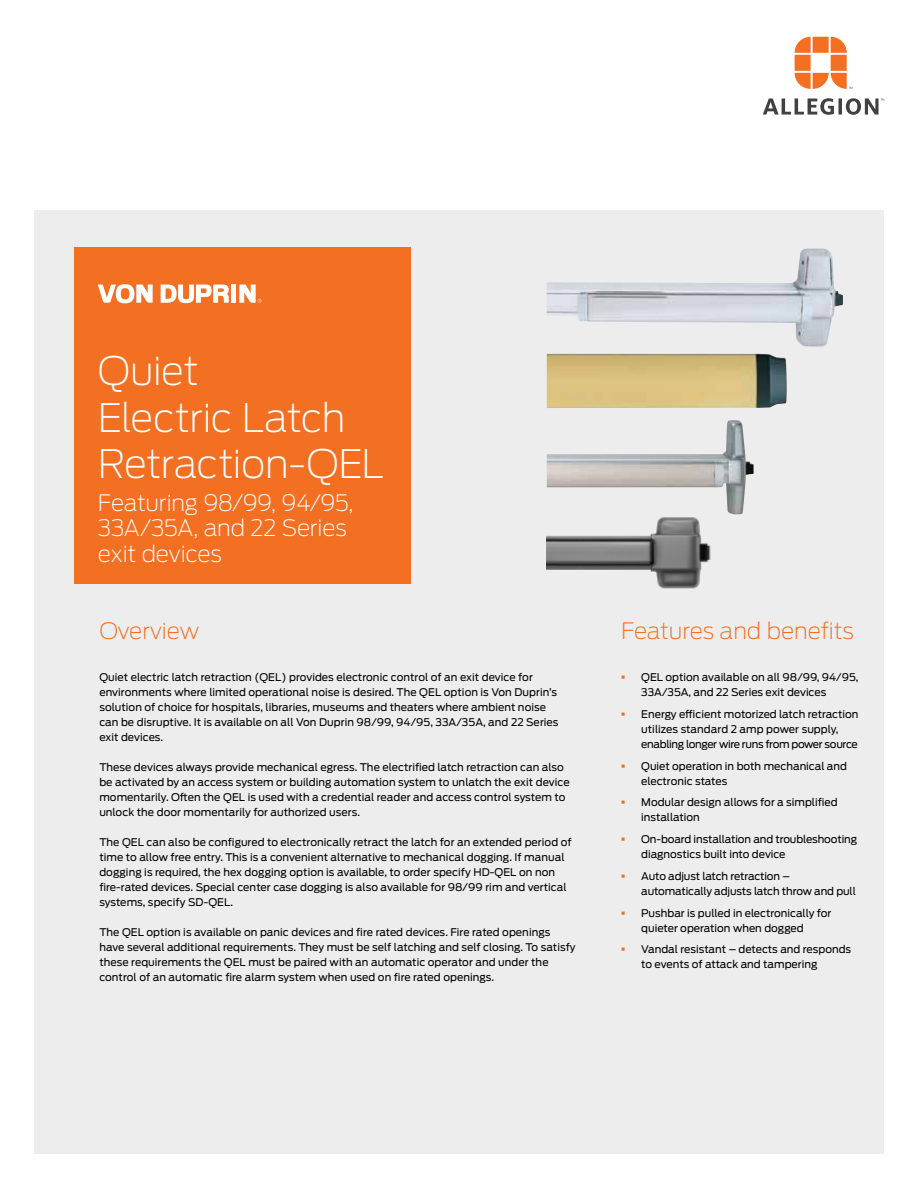
<style>
.page{position:relative;width:918px;height:1188px;background:#fff}
.page>*{position:absolute;margin:0;border:0;box-sizing:border-box;transform-origin:0 0}
.t1{font:200 39px/46.5px "Antenna";letter-spacing:-.015em;color:#fff}
.t2{font:200 22.5px/25.5px "Antenna";letter-spacing:-.01em;color:#fff}
.t3{font:200 22.5px "Antenna";color:#f36f21}
.t4{font:10.5px/15px "Antenna";color:#000}
.s1{color:#f36f21}
</style>
<div class="page">
<div style="left:34px;top:210px;width:850px;height:944px;background:#ededee"></div>
<svg style="left:795px;top:37px;width:57px;height:52px"></svg>
<svg style="left:763px;top:98px;width:121px;height:17px"></svg>
<img style="left:547px;top:249px;width:296px;height:98px">
<img style="left:547px;top:420px;width:207px;height:94px">
<img style="left:547px;top:354px;width:240px;height:54px">
<img style="left:547px;top:513px;width:169px;height:76px">
<div style="left:74px;top:247px;width:337px;height:336px;background:#f36f21"></div>
<svg style="left:98px;top:284px;width:55px;height:19px"></svg>
<svg style="left:161px;top:285px;width:68px;height:18px"></svg>
<div style="left:231px;top:285px;width:5px;height:18px;background:#fff"></div>
<svg style="left:239px;top:285px;width:23px;height:18px"></svg>
<h1 class="t1" style="left:98px;top:347px;width:288px">Quiet<br>Electric Latch<br>Retraction-QEL</h1>
<h2 class="t2" style="left:98px;top:489px;width:257px">Featuring 98/99, 94/95,<br>33A/35A, and 22 Series exit devices</h2>
<h2 class="t3" style="left:99px;top:616px;width:101px">Overview</h2>
<p class="t4" style="left:99px;top:669px;width:461px">Quiet electric latch retraction (QEL) provides electronic control of an exit device for environments where limited operational noise is desired. The QEL option is Von Duprin’s solution of choice for hospitals, libraries, museums and theaters where ambient noise can be disruptive. It is available on all Von Duprin 98/99, 94/95, 33A/35A, and 22 Series exit devices.</p>
<p class="t4" style="left:99px;top:760px;width:472px">These devices always provide mechanical egress. The electrified latch retraction can also be activated by an access system or building automation system to unlatch the exit device momentarily. Often the QEL is used with a credential reader and access control system to unlock the door momentarily for authorized users.</p>
<p class="t4" style="left:99px;top:835px;width:474px">The QEL can also be configured to electronically retract the latch for an extended period of time to allow free entry. This is a convenient alternative to mechanical dogging. If manual dogging is required, the hex dogging option is available, to order specify HD-QEL on non fire-rated devices. Special center case dogging is also available for 98/99 rim and vertical systems, specify SD-QEL.</p>
<p class="t4" style="left:99px;top:925px;width:478px">The QEL option is available on panic devices and fire rated devices. Fire rated openings have several additional requirements. They must be self latching and self closing. To satisfy these requirements the QEL must be paired with an automatic operator and under the control of an automatic fire alarm system when used on fire rated openings.</p>
<h2 class="t3" style="left:621px;top:616px;width:234px">Features and benefits</h2>
<p class="t4" style="left:641px;top:669px;width:219px;text-indent:-20px"><span class="s1">▪</span> QEL option available on all 98/99, 94/95,<br>33A/35A, and 22 Series exit devices</p>
<p class="t4" style="left:641px;top:706px;width:219px;text-indent:-20px"><span class="s1">▪</span> Energy efficient motorized latch retraction utilizes standard 2 amp power supply, enabling longer wire runs from power source</p>
<p class="t4" style="left:641px;top:758px;width:207px;text-indent:-20px"><span class="s1">▪</span> Quiet operation in both mechanical and electronic states</p>
<p class="t4" style="left:641px;top:795px;width:198px;text-indent:-20px"><span class="s1">▪</span> Modular design allows for a simplified installation</p>
<p class="t4" style="left:641px;top:831px;width:217px;text-indent:-20px"><span class="s1">▪</span> On-board installation and troubleshooting diagnostics built into device</p>
<p class="t4" style="left:641px;top:868px;width:216px;text-indent:-20px"><span class="s1">▪</span> Auto adjust latch retraction – automatically adjusts latch throw and pull</p>
<p class="t4" style="left:641px;top:905px;width:192px;text-indent:-20px"><span class="s1">▪</span> Pushbar is pulled in electronically for quieter operation when dogged</p>
<p class="t4" style="left:641px;top:942px;width:211px;text-indent:-20px"><span class="s1">▪</span> Vandal resistant – detects and responds to events of attack and tampering</p>
</div>
